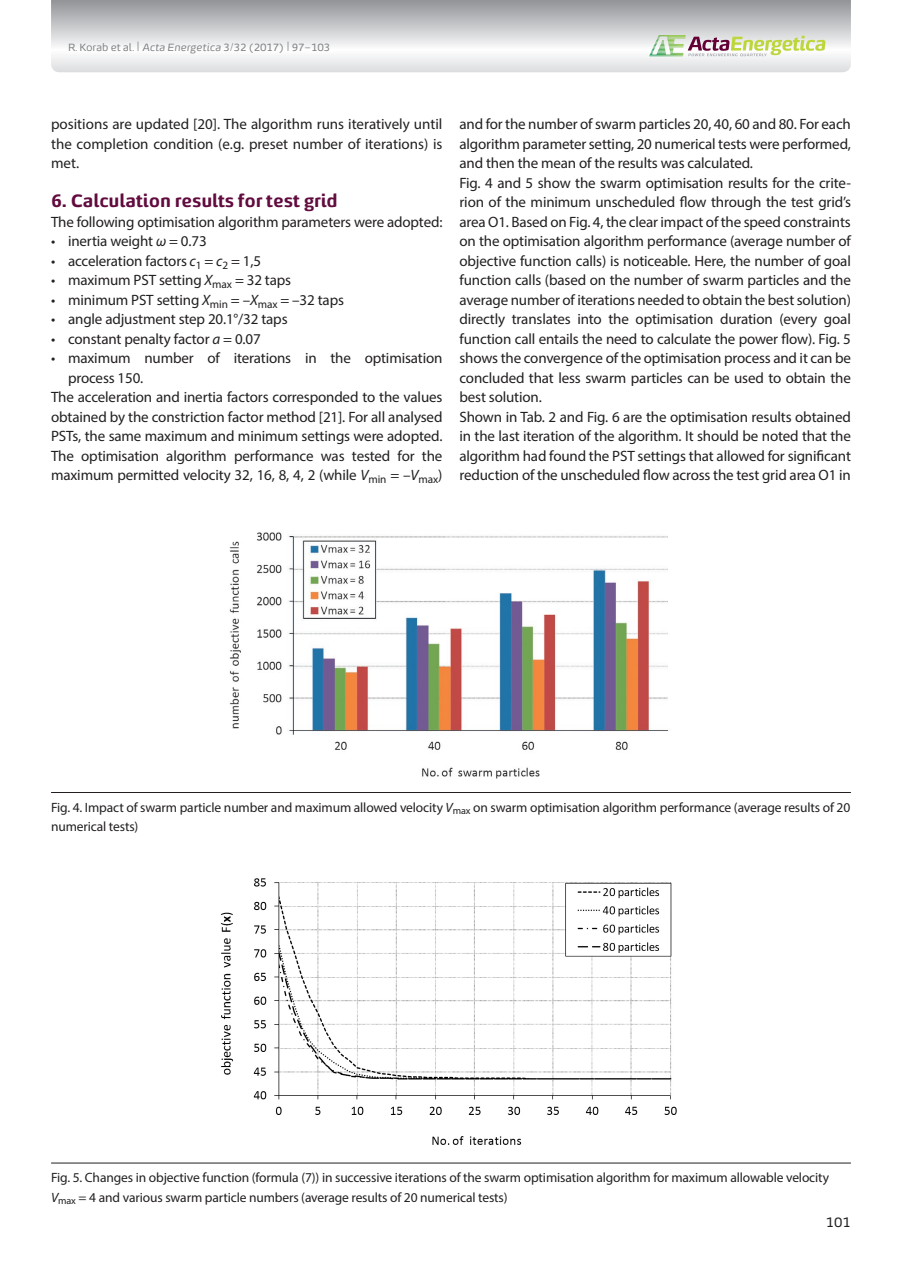
<style>
.page{position:relative;width:902px;height:1263px;background:#fff}
.page>*{position:absolute;margin:0;border:0;box-sizing:border-box;transform-origin:0 0}
.t1{font:700 18px "Energa";letter-spacing:-.01em;color:#610b3e}
.t2{font:15px/19.5px "Myriad Pro";letter-spacing:-.01em;color:#231f20;text-align:justify}
.t3{font:13.5px/19.5px "Myriad Pro";letter-spacing:-.01em;color:#231f20}
.t4{font:13.5px "Energa";color:#231f20}
.t5{font:10.5px "Energa";letter-spacing:-.01em;color:#808285}
.s1{font-size:13.5px}
.s2{font-style:italic}
</style>
<div class="page">
<svg style="left:51px;top:0;width:799px;height:72px"></svg>
<svg style="left:649px;top:35px;width:176px;height:21px"></svg>
<img style="left:229px;top:532px;width:440px;height:247px">
<hr style="left:51px;top:792px;width:799px;height:1px;background:#231f20">
<hr style="left:51px;top:1163px;width:799px;height:1px;background:#231f20">
<img style="left:220px;top:878px;width:457px;height:267px">
<p class="t5" style="left:68px;top:41px;width:264px">R. Korab et al. <span class="s1">|</span> <span class="s2">Acta Energetica</span> 3/32 (2017) <span class="s1">|</span> 97–103</p>
<p class="t2" style="left:51px;top:114px;width:393px">positions are updated [20]. The algorithm runs iteratively until the completion condition (e.g. preset number of iterations) is met.</p>
<p class="t1" style="left:51px;top:188px;width:288px">6. Calculation results for test grid</p>
<p class="t2" style="left:51px;top:212px;width:393px">The following optimisation algorithm parameters were adopted:</p>
<p class="t2" style="left:51px;top:231px;width:157px">• inertia weight <span class="s2">ω</span> = 0.73</p>
<p class="t2" style="left:51px;top:251px;width:211px">• acceleration factors <span class="s2">c</span><sub>1</sub> = <span class="s2">c</span><sub>2</sub> = 1,5</p>
<p class="t2" style="left:51px;top:270px;width:241px">• maximum PST setting <span class="s2">X</span><sub>max</sub> = 32 taps</p>
<p class="t2" style="left:51px;top:290px;width:294px">• minimum PST setting <span class="s2">X</span><sub>min</sub> = –<span class="s2">X</span><sub>max</sub> = –32 taps</p>
<p class="t2" style="left:51px;top:309px;width:238px">• angle adjustment step 20.1°/32 taps</p>
<p class="t2" style="left:51px;top:329px;width:211px">• constant penalty factor <span class="s2">a</span> = 0.07</p>
<p class="t2" style="left:51px;top:348px;width:393px">• maximum number of iterations in the optimisation</p>
<p class="t2" style="left:68px;top:368px;width:77px">process 150.</p>
<p class="t2" style="left:51px;top:387px;width:393px">The acceleration and inertia factors corresponded to the values</p>
<p class="t2" style="left:51px;top:407px;width:393px">obtained by the constriction factor method [21]. For all analysed</p>
<p class="t2" style="left:51px;top:426px;width:393px">PSTs, the same maximum and minimum settings were adopted.</p>
<p class="t2" style="left:51px;top:446px;width:393px">The optimisation algorithm performance was tested for the</p>
<p class="t2" style="left:51px;top:465px;width:393px">maximum permitted velocity 32, 16, 8, 4, 2 (while <span class="s2">V</span><sub>min</sub> = –<span class="s2">V</span><sub>max</sub>)</p>
<p class="t2" style="left:459px;top:114px;width:393px;text-align:left">and for the number of swarm particles 20, 40, 60 and 80. For each algorithm parameter setting, 20 numerical tests were performed, and then the mean of the results was calculated.<br>Fig. 4 and 5 show the swarm optimisation results for the crite&shy;rion of the minimum unscheduled flow through the test grid’s area O1. Based on Fig. 4, the clear impact of the speed constraints on the optimisation algorithm performance (average number of objective function calls) is noticeable. Here, the number of goal function calls (based on the number of swarm particles and the average number of iterations needed to obtain the best solution) directly translates into the optimisation duration (every goal function call entails the need to calculate the power flow). Fig. 5 shows the convergence of the optimisation process and it can be concluded that less swarm particles can be used to obtain the best solution.<br>Shown in Tab. 2 and Fig. 6 are the optimisation results obtained in the last iteration of the algorithm. It should be noted that the algorithm had found the PST settings that allowed for significant reduction of the unscheduled flow across the test grid area O1 in</p>
<p class="t3" style="left:51px;top:797px;width:800px">Fig. 4. Impact of swarm particle number and maximum allowed velocity <span class="s2">V</span><sub>max</sub> on swarm optimisation algorithm performance (average results of 20 numerical tests)</p>
<p class="t3" style="left:51px;top:1168px;width:779px">Fig. 5. Changes in objective function (formula (7)) in successive iterations of the swarm optimisation algorithm for maximum allowable velocity<br><span class="s2">V</span><sub>max</sub> = 4 and various swarm particle numbers (average results of 20 numerical tests)</p>
<p class="t4" style="left:825px;top:1213px;width:26px">101</p>
</div>
